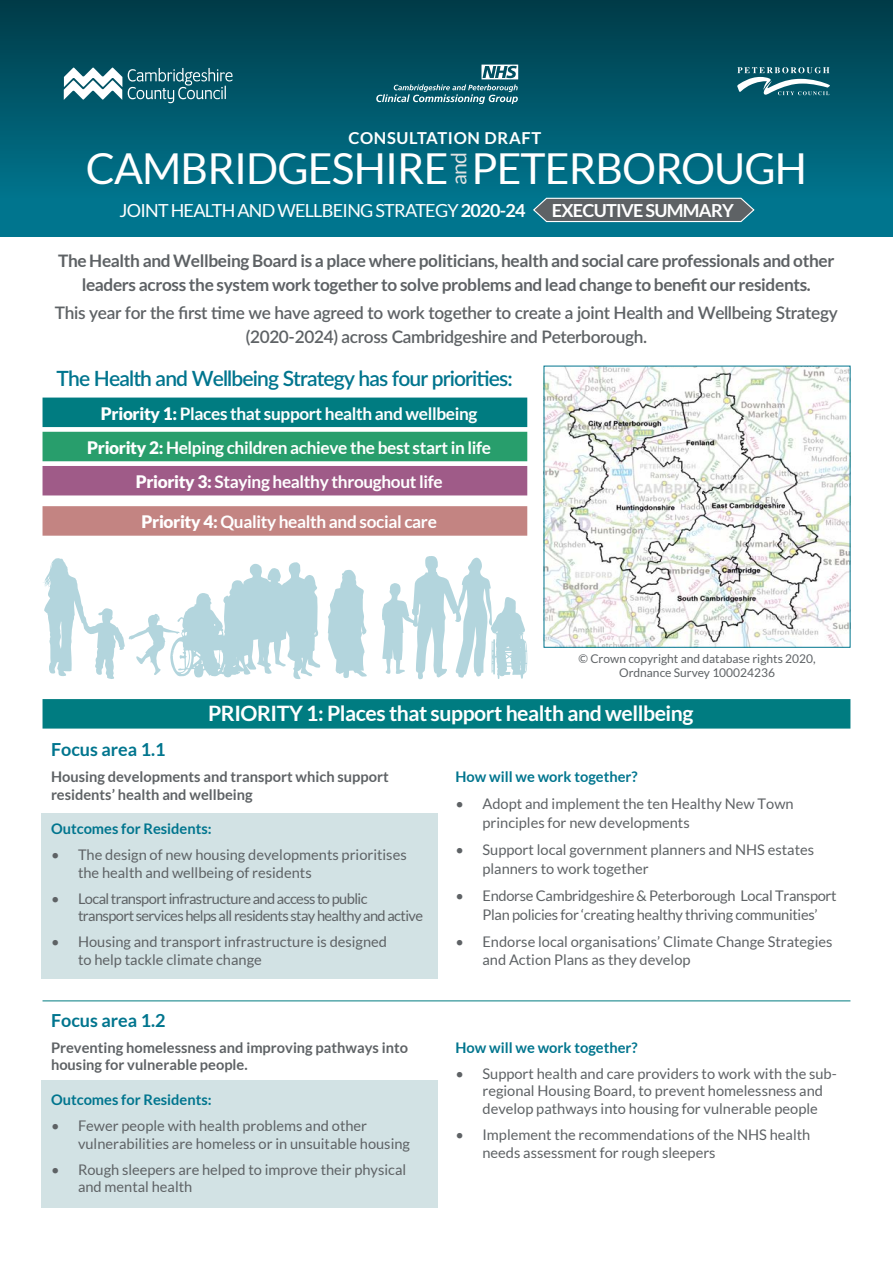
<style>
.page{position:relative;width:893px;height:1263px;background:#fff}
.page>*{position:absolute;margin:0;border:0;box-sizing:border-box;transform-origin:0 0}
.t1{font:42.6px "Lato";letter-spacing:-.02em;color:#fff}
.t2{font:700 21.3px "Lato";letter-spacing:-.02em;color:#fff}
.t3{font:21.3px "Lato";color:#e0e2e3}
.t4{font:600 21px "Lato";letter-spacing:-.04em;color:#00758e}
.t5{font:18px "Lato";letter-spacing:-.04em;color:#fff}
.t6{font:700 18px "Lato";color:#00758e}
.t7{font:700 18px "Lato";letter-spacing:-.04em;color:#fff}
.t8{font:700 17.25px/24px "Lato";letter-spacing:-.02em;color:#5e6265;text-align:center}
.t9{font:700 17.25px/34.2px "Lato";letter-spacing:-.02em;color:#fff;text-align:center}
.t10{font:600 17.25px/24px "Lato";letter-spacing:-.02em;color:#5e6265;text-align:center}
.t11{font:700 16.5px "Lato";letter-spacing:.04em;color:#fff}
.t12{font:14.7px/17.5px "Lato";color:#5e6265}
.t13{font:700 14.7px/17.5px "Lato";color:#5e6265}
.t14{font:14.7px/17.5px "Lato";letter-spacing:-.04em;color:#5e6265}
.t15{font:14.7px/18.8px "Lato";letter-spacing:-.02em;color:#5e6265;text-align:center}
.t16{font:700 14.7px "Lato";color:#00758e}
.t17{font:12px/14.5px "Lato";color:#5e6265;text-align:center}
.s1{font-weight:700}
.s2{font-weight:900}
</style>
<div class="page">
<div style="left:41px;top:813px;width:396px;height:166px;background:#d2e2e4"></div>
<div style="left:41px;top:1080px;width:396px;height:128px;background:#d2e2e4"></div>
<div style="left:0;top:0;width:893px;height:237px;background:#00758e"></div>
<div style="left:0;top:0;width:893px;height:217px;background:linear-gradient(to bottom,#003b47,#007993)"></div>
<svg style="left:532px;top:197px;width:223px;height:26px;background:#607277"></svg>
<svg style="left:64px;top:68px;width:168px;height:35px;background:#528a96"></svg>
<svg style="left:737px;top:67px;width:93px;height:28px;background:#4a8490"></svg>
<svg style="left:376px;top:65px;width:142px;height:38px;background:#2c707f"></svg>
<div style="left:43px;top:398px;width:484px;height:29px;background:#007c81"></div>
<div style="left:43px;top:432px;width:484px;height:29px;background:#289e6c"></div>
<div style="left:43px;top:466px;width:484px;height:29px;background:#9f5b88"></div>
<div style="left:43px;top:506px;width:484px;height:30px;background:#c38482"></div>
<img style="left:546px;top:368px;width:302px;height:278px">
<div style="left:43px;top:699px;width:807px;height:29px;background:#007c81"></div>
<hr style="left:43px;top:1000px;width:807px;height:1px;background:#007c81">
<svg style="left:328px;top:570px;width:39px;height:108px"></svg>
<svg style="left:43px;top:558px;width:277px;height:121px"></svg>
<svg style="left:382px;top:556px;width:145px;height:124px"></svg>
<p class="t11" style="left:348px;top:129px;width:194px">CONSULTATION DRAFT</p>
<h1 class="t1" style="left:86px;top:145px;width:364px">CAMBRIDGESHIRE</h1>
<h2 class="t3" style="left:447px;top:185px;width:35px;rotate:-90deg">and</h2>
<h1 class="t1" style="left:471px;top:145px;width:337px">PETERBOROUGH</h1>
<p class="t5" style="left:119px;top:200px;width:408px">JOINT HEALTH AND WELLBEING STRATEGY <span class="s1">2020-24</span></p>
<p class="t7" style="left:552px;top:200px;width:183px">EXECUTIVE SUMMARY</p>
<p class="t8" style="left:58px;top:248px;width:778px">The Health and Wellbeing Board is a place where politicians, health and social care professionals and other leaders across the system work together to solve problems and lead change to benefit our residents.</p>
<p class="t10" style="left:55px;top:300px;width:784px">This year for the first time we have agreed to work together to create a joint Health and Wellbeing Strategy (2020-2024) across Cambridgeshire and Peterborough.</p>
<h3 class="t4" style="left:57px;top:363px;width:458px">The Health and Wellbeing Strategy has four priorities:</h3>
<p class="t9" style="left:87px;top:396px;width:405px"><span class="s2">Priority 1:</span> Places that support health and wellbeing<br><span class="s2">Priority 2:</span> Helping children achieve the best start in life<br><span class="s2">Priority 3:</span> Staying healthy throughout life</p>
<p class="t9" style="left:142px;top:505px;width:297px"><span class="s2">Priority 4:</span> Quality health and social care</p>
<p class="t17" style="left:578px;top:651px;width:239px">© Crown copyright and database rights 2020,<br>Ordnance Survey 100024236</p>
<h2 class="t2" style="left:208px;top:701px;width:487px">PRIORITY 1: Places that support health and wellbeing</h2>
<p class="t6" style="left:51px;top:739px;width:116px">Focus area 1.1</p>
<p class="t13" style="left:51px;top:768px;width:339px">Housing developments and transport which support residents’ health and wellbeing</p>
<p class="t16" style="left:51px;top:820px;width:162px">Outcomes for Residents:</p>
<p class="t12" style="left:78px;top:846px;width:330px;text-indent:-27px">• The design of new housing developments prioritises the health and wellbeing of residents</p>
<p class="t14" style="left:78px;top:889px;width:347px;text-indent:-27px">• Local transport infrastructure and access to public transport services helps all residents stay healthy and active</p>
<p class="t12" style="left:78px;top:933px;width:311px;text-indent:-27px">• Housing and transport infrastructure is designed to help tackle climate change</p>
<p class="t6" style="left:51px;top:1010px;width:116px">Focus area 1.2</p>
<p class="t13" style="left:51px;top:1038px;width:358px">Preventing homelessness and improving pathways into housing for vulnerable people.</p>
<p class="t16" style="left:51px;top:1091px;width:162px">Outcomes for Residents:</p>
<p class="t12" style="left:78px;top:1117px;width:333px;text-indent:-27px">• Fewer people with health problems and other vulnerabilities are homeless or in unsuitable housing</p>
<p class="t12" style="left:78px;top:1160px;width:330px;text-indent:-27px">• Rough sleepers are helped to improve their physical and mental health</p>
<p class="t16" style="left:455px;top:768px;width:184px">How will we work together?</p>
<p class="t12" style="left:482px;top:794px;width:313px;line-height:18.8px;text-indent:-27px">• Adopt and implement the ten Healthy New Town principles for new developments</p>
<p class="t12" style="left:482px;top:840px;width:333px;line-height:18.8px;text-indent:-27px">• Support local government planners and NHS estates planners to work together</p>
<p class="t15" style="left:455px;top:886px;width:383px">• Endorse Cambridgeshire &amp; Peterborough Local Transport<br>Plan policies for ‘creating healthy thriving communities’</p>
<p class="t12" style="left:482px;top:932px;width:352px;line-height:18.8px;text-indent:-27px">• Endorse local organisations’ Climate Change Strategies and Action Plans as they develop</p>
<p class="t16" style="left:455px;top:1039px;width:184px">How will we work together?</p>
<p class="t12" style="left:482px;top:1065px;width:356px;text-indent:-27px">• Support health and care providers to work with the sub&shy;regional Housing Board, to prevent homelessness and develop pathways into housing for vulnerable people</p>
<p class="t12" style="left:482px;top:1126px;width:329px;text-indent:-27px">• Implement the recommendations of the NHS health needs assessment for rough sleepers</p>
</div>
